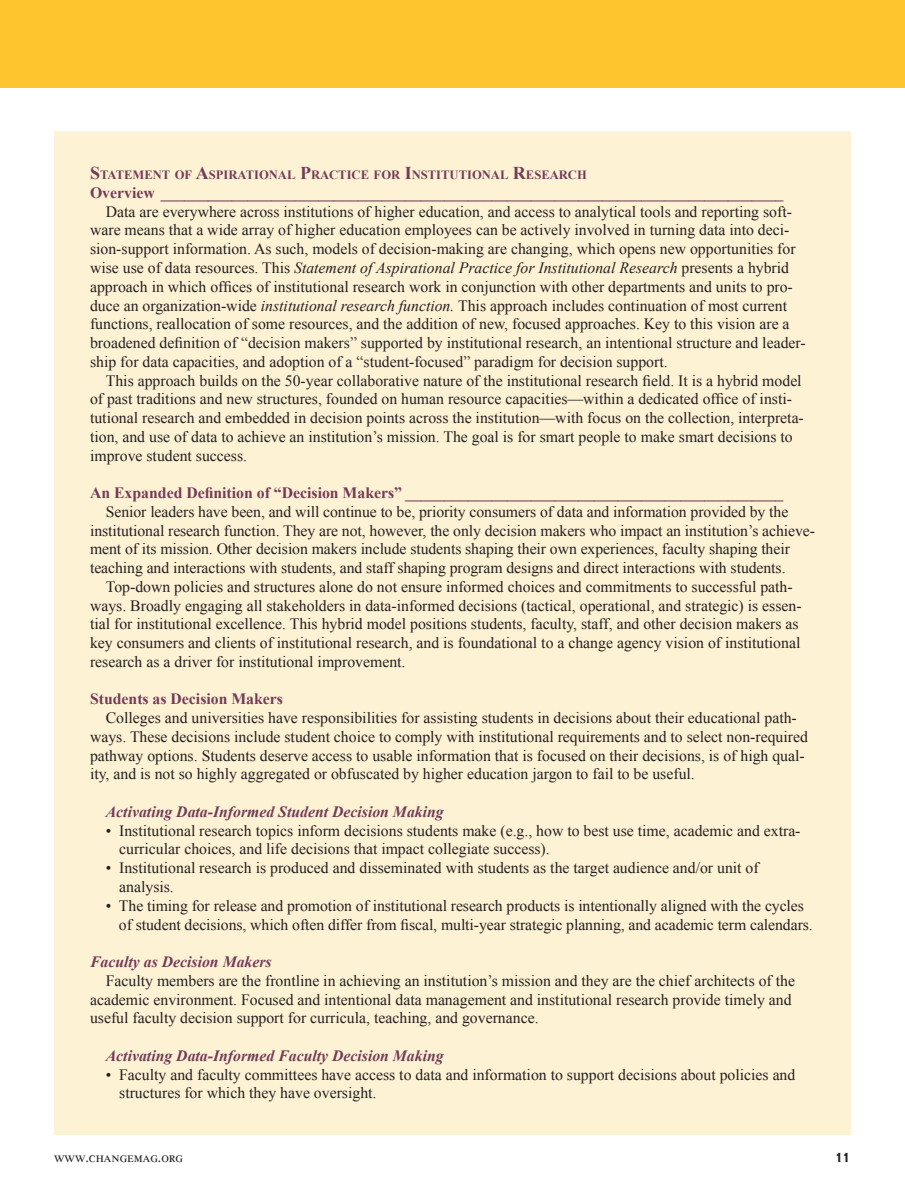
<style>
.page{position:relative;width:905px;height:1202px;background:#fff}
.page>*{position:absolute;margin:0;border:0;box-sizing:border-box;transform-origin:0 0}
.t1{font:15.75px/18.8px "Times New Roman";color:#231f20}
.t2{font:700 15.75px "Times New Roman";color:#733b58}
.t3{font:italic 700 15.75px "Times New Roman";color:#733b58}
.t4{font:13.5px "Times Ten Roman SC";color:#231f20}
.t5{font:700 13.5px "Copperplate Gothic";color:#231f20}
.t6{font:700 12.6px "Times New Roman";color:#733b58}
.s1{font-size:18px}
.s2{font-style:italic}
</style>
<div class="page">
<div style="left:54px;top:131px;width:796px;height:1003px;background:#fef2d4"></div>
<div style="left:0;top:0;width:904px;height:88px;background:#fec52e"></div>
<p class="t6" style="left:90px;top:166px;width:498px"><span class="s1">S</span>TATEMENT OF <span class="s1">A</span>SPIRATIONAL <span class="s1">P</span>RACTICE FOR <span class="s1">I</span>NSTITUTIONAL <span class="s1">R</span>ESEARCH</p>
<p class="t2" style="left:90px;top:182px;width:695px">Overview _______________________________________________________________________________</p>
<p class="t1" style="left:90px;top:202px;width:717px;text-indent:16px">Data are everywhere across institutions of higher education, and access to analytical tools and reporting soft&shy;ware means that a wide array of higher education employees can be actively involved in turning data into deci&shy;sion-support information. As such, models of decision-making are changing, which opens new opportunities for wise use of data resources. This <span class="s2">Statement of Aspirational Practice for Institutional Research</span> presents a hybrid approach in which offices of institutional research work in conjunction with other departments and units to pro&shy;duce an organization-wide <span class="s2">institutional research function.</span> This approach includes continuation of most current functions, reallocation of some resources, and the addition of new, focused approaches. Key to this vision are a broadened definition of “decision makers” supported by institutional research, an intentional structure and leader&shy;ship for data capacities, and adoption of a “student-focused” paradigm for decision support.</p>
<p class="t1" style="left:90px;top:371px;width:715px;text-indent:16px">This approach builds on the 50-year collaborative nature of the institutional research field. It is a hybrid model of past traditions and new structures, founded on human resource capacities—within a dedicated office of insti&shy;tutional research and embedded in decision points across the institution—with focus on the collection, interpreta&shy;tion, and use of data to achieve an institution’s mission. The goal is for smart people to make smart decisions to improve student success.</p>
<p class="t2" style="left:90px;top:482px;width:694px">An Expanded Definition of “Decision Makers” ________________________________________________</p>
<p class="t1" style="left:90px;top:502px;width:726px;text-indent:16px">Senior leaders have been, and will continue to be, priority consumers of data and information provided by the institutional research function. They are not, however, the only decision makers who impact an institution’s achieve&shy;ment of its mission. Other decision makers include students shaping their own experiences, faculty shaping their teaching and interactions with students, and staff shaping program designs and direct interactions with students.</p>
<p class="t1" style="left:90px;top:577px;width:713px;text-indent:16px">Top-down policies and structures alone do not ensure informed choices and commitments to successful path&shy;ways. Broadly engaging all stakeholders in data-informed decisions (tactical, operational, and strategic) is essen&shy;tial for institutional excellence. This hybrid model positions students, faculty, staff, and other decision makers as key consumers and clients of institutional research, and is foundational to a change agency vision of institutional research as a driver for institutional improvement.</p>
<p class="t2" style="left:90px;top:688px;width:194px">Students as Decision Makers</p>
<p class="t1" style="left:90px;top:708px;width:719px;text-indent:16px">Colleges and universities have responsibilities for assisting students in decisions about their educational path&shy;ways. These decisions include student choice to comply with institutional requirements and to select non-required pathway options. Students deserve access to usable information that is focused on their decisions, is of high qual&shy;ity, and is not so highly aggregated or obfuscated by higher education jargon to fail to be useful.</p>
<p class="t3" style="left:106px;top:800px;width:339px">Activating Data-Informed Student Decision Making</p>
<p class="t1" style="left:119px;top:821px;width:682px;text-indent:-13px">• Institutional research topics inform decisions students make (e.g., how to best use time, academic and extra&shy;curricular choices, and life decisions that impact collegiate success).</p>
<p class="t1" style="left:119px;top:858px;width:641px;text-indent:-13px">• Institutional research is produced and disseminated with students as the target audience and/or unit of analysis.</p>
<p class="t1" style="left:119px;top:896px;width:695px;text-indent:-13px">• The timing for release and promotion of institutional research products is intentionally aligned with the cycles of student decisions, which often differ from fiscal, multi-year strategic planning, and academic term calendars.</p>
<p class="t3" style="left:90px;top:950px;width:183px">Faculty as Decision Makers</p>
<p class="t1" style="left:90px;top:971px;width:706px;text-indent:16px">Faculty members are the frontline in achieving an institution’s mission and they are the chief architects of the academic environment. Focused and intentional data management and institutional research provide timely and useful faculty decision support for curricula, teaching, and governance.</p>
<p class="t3" style="left:106px;top:1044px;width:339px">Activating Data-Informed Faculty Decision Making</p>
<p class="t1" style="left:119px;top:1064px;width:677px;text-indent:-13px">• Faculty and faculty committees have access to data and information to support decisions about policies and structures for which they have oversight.</p>
<p class="t4" style="left:54px;top:1149px;width:131px">www.changemag.org</p>
<p class="t5" style="left:834px;top:1150px;width:18px">11</p>
</div>
